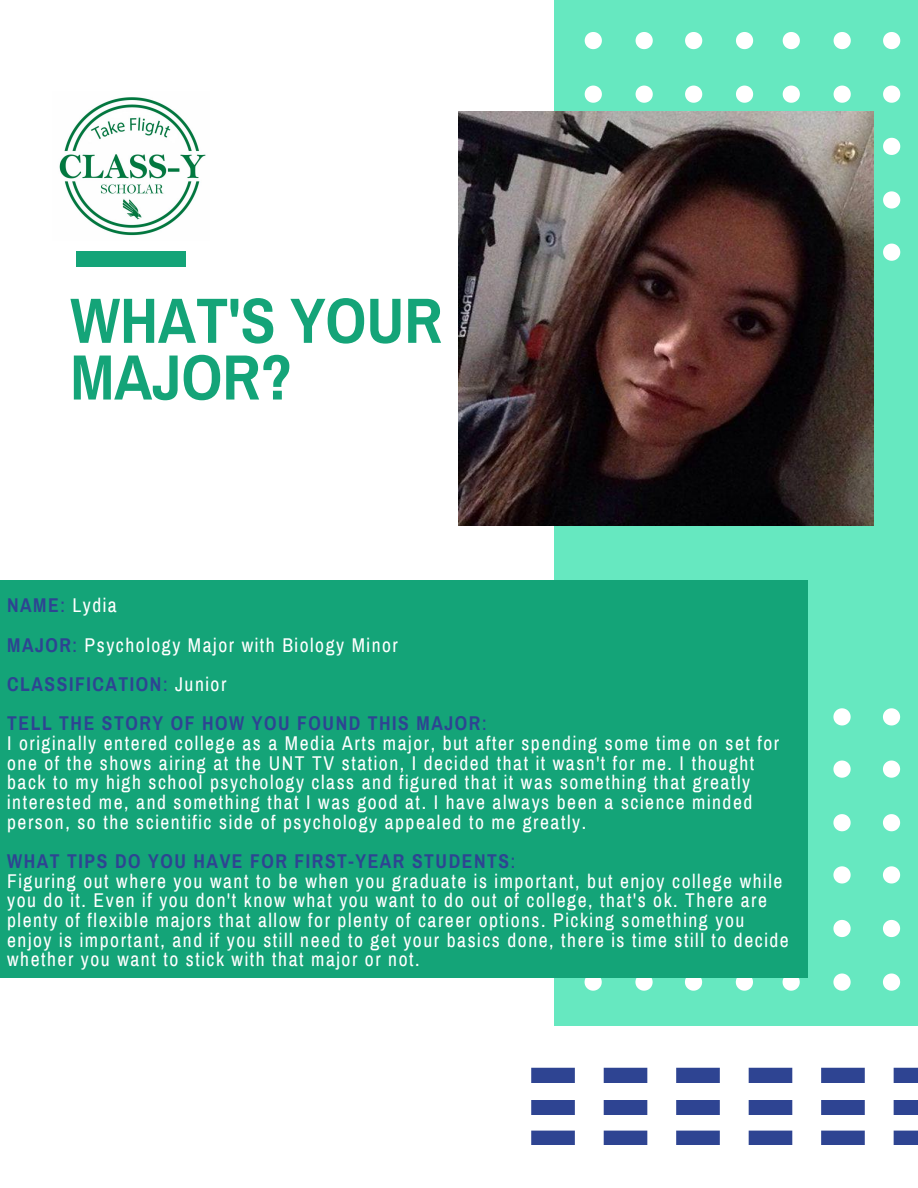
<style>
.page{position:relative;width:918px;height:1188px;background:#fff}
.page>*{position:absolute;margin:0;border:0;box-sizing:border-box;transform-origin:0 0}
.t1{font:700 64.2px/56.7px "Archivo Narrow";color:#14a478}
.t2{font:19.5px/19.6px "Archivo Narrow";letter-spacing:.08em;color:#fff}
.t3{font:700 19.5px/39.3px "Archivo Narrow";letter-spacing:.08em;color:#2e4492}
.s1{font-weight:400}
.s2{font-weight:400;color:#fff}
.s3{font-weight:700;color:#2e4492}
.s4{color:#2e4492}
</style>
<div class="page">
<div style="left:554px;top:0;width:364px;height:1026px;background:#66e8c0"></div>
<svg style="left:783px;top:32px;width:17px;height:17px"></svg>
<svg style="left:783px;top:86px;width:17px;height:17px"></svg>
<svg style="left:834px;top:32px;width:17px;height:17px"></svg>
<svg style="left:834px;top:86px;width:17px;height:17px"></svg>
<svg style="left:883px;top:32px;width:17px;height:17px"></svg>
<svg style="left:883px;top:86px;width:17px;height:17px"></svg>
<svg style="left:883px;top:138px;width:17px;height:17px"></svg>
<svg style="left:883px;top:191px;width:17px;height:18px"></svg>
<svg style="left:883px;top:244px;width:17px;height:17px"></svg>
<svg style="left:585px;top:32px;width:17px;height:17px"></svg>
<svg style="left:585px;top:86px;width:17px;height:17px"></svg>
<svg style="left:636px;top:32px;width:17px;height:17px"></svg>
<svg style="left:636px;top:86px;width:17px;height:17px"></svg>
<svg style="left:685px;top:32px;width:17px;height:17px"></svg>
<svg style="left:685px;top:86px;width:17px;height:17px"></svg>
<svg style="left:736px;top:32px;width:17px;height:17px"></svg>
<svg style="left:736px;top:86px;width:17px;height:17px"></svg>
<svg style="left:736px;top:977px;width:17px;height:14px"></svg>
<svg style="left:685px;top:977px;width:17px;height:14px"></svg>
<svg style="left:635px;top:977px;width:18px;height:14px"></svg>
<svg style="left:585px;top:977px;width:17px;height:14px"></svg>
<svg style="left:883px;top:974px;width:17px;height:17px"></svg>
<svg style="left:883px;top:920px;width:17px;height:17px"></svg>
<svg style="left:883px;top:866px;width:17px;height:18px"></svg>
<svg style="left:883px;top:814px;width:17px;height:17px"></svg>
<svg style="left:883px;top:761px;width:17px;height:17px"></svg>
<svg style="left:883px;top:708px;width:17px;height:17px"></svg>
<svg style="left:833px;top:974px;width:18px;height:17px"></svg>
<svg style="left:833px;top:920px;width:18px;height:17px"></svg>
<svg style="left:833px;top:866px;width:18px;height:18px"></svg>
<svg style="left:833px;top:814px;width:18px;height:17px"></svg>
<svg style="left:833px;top:761px;width:18px;height:17px"></svg>
<svg style="left:833px;top:708px;width:18px;height:17px"></svg>
<svg style="left:783px;top:977px;width:17px;height:14px"></svg>
<div style="left:0;top:580px;width:808px;height:397px;background:#14a478"></div>
<div style="left:77px;top:251px;width:109px;height:16px;background:#14a478"></div>
<svg style="left:531px;top:1068px;width:387px;height:14px"></svg>
<svg style="left:531px;top:1100px;width:387px;height:14px"></svg>
<svg style="left:531px;top:1131px;width:387px;height:14px"></svg>
<img style="left:458px;top:112px;width:415px;height:414px">
<img style="left:59px;top:97px;width:147px;height:139px">
<h1 class="t1" style="left:70px;top:293px;width:373px">WHAT'S YOUR<br>MAJOR?</h1>
<p class="t3" style="left:7px;top:586px;width:481px">NAME<span class="s1">:</span> <span class="s2">Lydia<br></span>MAJOR<span class="s1">:</span> <span class="s2">Psychology Major with Biology Minor<br></span>CLASSIFICATION<span class="s1">:</span> <span class="s2">Junior<br></span>TELL THE STORY OF HOW YOU FOUND THIS MAJOR<span class="s1">:</span></p>
<p class="t2" style="left:7px;top:734px;width:774px">I originally entered college as a Media Arts major, but after spending some time on set for one of the shows airing at the UNT TV station, I decided that it wasn't for me. I thought back to my high school psychology class and figured that it was something that greatly interested me, and something that I was good at. I have always been a science minded person, so the scientific side of psychology appealed to me greatly.</p>
<p class="t2" style="left:7px;top:852px;width:783px"><span class="s3">WHAT TIPS DO YOU HAVE FOR FIRST-YEAR STUDENTS</span><span class="s4">:<br></span>Figuring out where you want to be when you graduate is important, but enjoy college while you do it. Even if you don't know what you want to do out of college, that's ok. There are plenty of flexible majors that allow for plenty of career options. Picking something you enjoy is important, and if you still need to get your basics done, there is time still to decide whether you want to stick with that major or not.</p>
</div>
